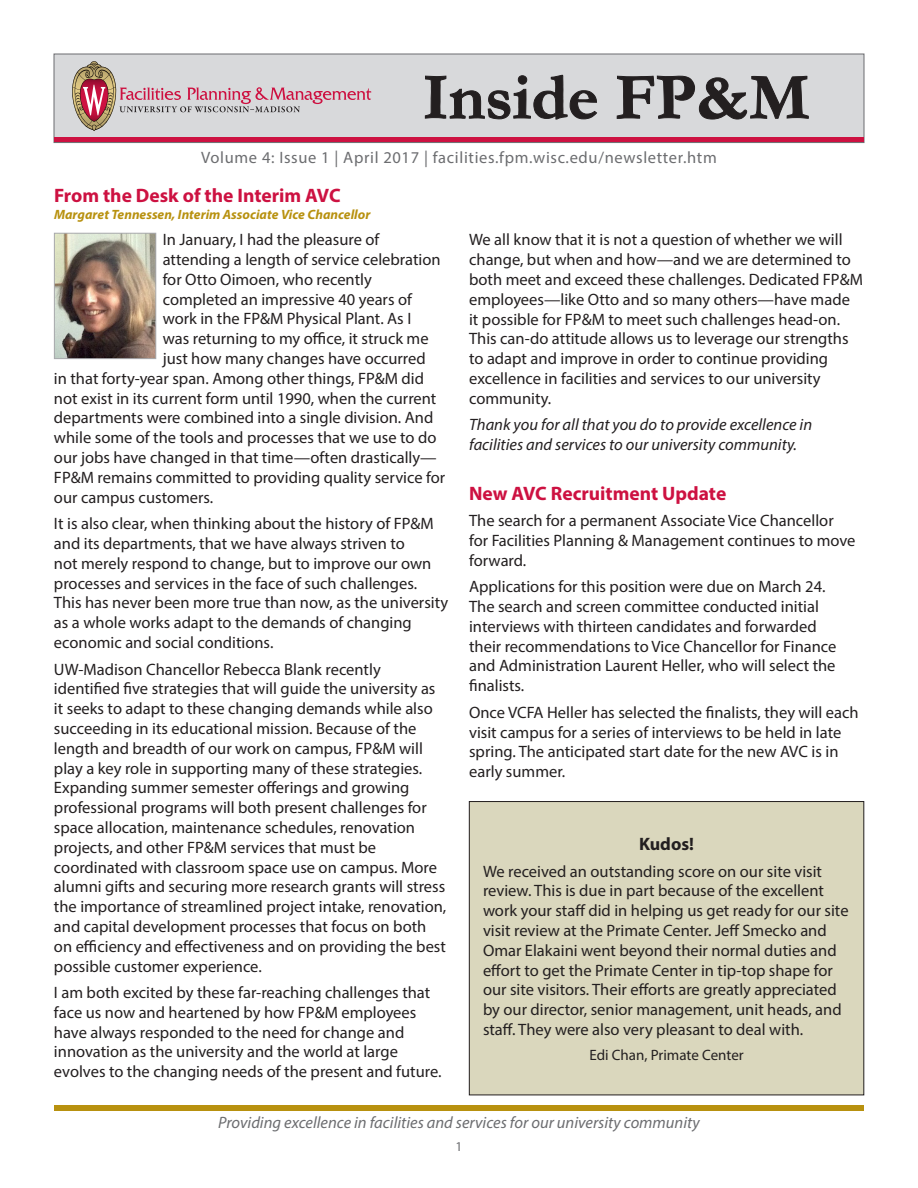
<style>
.page{position:relative;width:918px;height:1188px;background:#fff}
.page>*{position:absolute;margin:0;border:0;box-sizing:border-box;transform-origin:0 0}
.t1{font:700 66px "Garamond";color:#231f20}
.t2{font:700 19.5px "Myriad Pro";color:#cd1141}
.t3{font:700 18px "Myriad Pro";color:#231f20}
.t4{font:16.5px/19.8px "Myriad Pro";color:#231f20}
.t5{font:italic 16.5px/19.8px "Myriad Pro";color:#231f20}
.t6{font:italic 16.5px "Myriad Pro";color:#6c6d70}
.t7{font:16.5px "Myriad Pro";letter-spacing:.04em;color:#6c6d70}
.t8{font:15px "Myriad Pro";color:#231f20}
.t9{font:italic 700 13.5px "Myriad Pro";color:#b8910f}
.t10{font:13.5px "Myriad Pro";color:#6c6d70}
</style>
<div class="page">
<div style="left:54px;top:54px;width:810px;height:89px;background:#d8d9db"></div>
<svg style="left:425px;top:53px;width:173px;height:67px"></svg>
<svg style="left:616px;top:53px;width:193px;height:67px"></svg>
<div style="left:54px;top:54px;width:810px;height:89px;border:1px solid #6c6d70"></div>
<svg style="left:72px;top:61px;width:299px;height:70px"></svg>
<div style="left:54px;top:1105px;width:810px;height:5px;background:#b8910f"></div>
<div style="left:54px;top:137px;width:810px;height:5px;background:#cd1141"></div>
<div style="left:469px;top:802px;width:395px;height:293px;background:#dad7bd"></div>
<div style="left:469px;top:801px;width:395px;height:294px;border:1px solid #231f20"></div>
<img style="left:56px;top:235px;width:98px;height:122px">
<div style="left:54px;top:233px;width:102px;height:126px;border:1px solid #a8a9ad"></div>
<h1 class="t1" style="left:423px;top:53px;width:389px">Inside FP&amp;M</h1>
<p class="t7" style="left:201px;top:147px;width:517px">Volume 4: Issue 1 | April 2017 | facilities.fpm.wisc.edu/newsletter.htm</p>
<p class="t2" style="left:54px;top:183px;width:288px">From the Desk of the Interim AVC</p>
<p class="t9" style="left:54px;top:205px;width:318px">Margaret Tennessen, Interim Associate Vice Chancellor</p>
<p class="t4" style="left:163px;top:230px;width:218px">In January, I had the pleasure of</p>
<p class="t4" style="left:163px;top:249px;width:279px">attending a length of service celebration</p>
<p class="t4" style="left:163px;top:269px;width:211px">for Otto Oimoen, who recently</p>
<p class="t4" style="left:163px;top:289px;width:251px">completed an impressive 40 years of</p>
<p class="t4" style="left:163px;top:309px;width:250px">work in the FP&amp;M Physical Plant. As I</p>
<p class="t4" style="left:163px;top:329px;width:267px">was returning to my office, it struck me</p>
<p class="t4" style="left:163px;top:348px;width:265px">just how many changes have occurred</p>
<p class="t4" style="left:54px;top:368px;width:372px">in that forty-year span. Among other things, FP&amp;M did</p>
<p class="t4" style="left:54px;top:388px;width:384px">not exist in its current form until 1990, when the current</p>
<p class="t4" style="left:54px;top:408px;width:381px">departments were combined into a single division. And</p>
<p class="t4" style="left:54px;top:428px;width:384px">while some of the tools and processes that we use to do</p>
<p class="t4" style="left:54px;top:447px;width:384px">our jobs have changed in that time—often drastically—</p>
<p class="t4" style="left:54px;top:467px;width:393px">FP&amp;M remains committed to providing quality service for</p>
<p class="t4" style="left:54px;top:487px;width:161px">our campus customers.</p>
<p class="t4" style="left:54px;top:514px;width:396px">It is also clear, when thinking about the history of FP&amp;M and its departments, that we have always striven to<br>not merely respond to change, but to improve our own processes and services in the face of such challenges.<br>This has never been more true than now, as the university as a whole works adapt to the demands of changing economic and social conditions.</p>
<p class="t4" style="left:54px;top:659px;width:394px">UW-Madison Chancellor Rebecca Blank recently identified five strategies that will guide the university as it seeks to adapt to these changing demands while also succeeding in its educational mission. Because of the length and breadth of our work on campus, FP&amp;M will play a key role in supporting many of these strategies.<br>Expanding summer semester offerings and growing professional programs will both present challenges for space allocation, maintenance schedules, renovation projects, and other FP&amp;M services that must be coordinated with classroom space use on campus. More alumni gifts and securing more research grants will stress the importance of streamlined project intake, renovation, and capital development processes that focus on both on efficiency and effectiveness and on providing the best possible customer experience.</p>
<p class="t4" style="left:54px;top:982px;width:389px">I am both excited by these far-reaching challenges that face us now and heartened by how FP&amp;M employees have always responded to the need for change and innovation as the university and the world at large evolves to the changing needs of the present and future.</p>
<p class="t4" style="left:469px;top:230px;width:395px">We all know that it is not a question of whether we will change, but when and how—and we are determined to both meet and exceed these challenges. Dedicated FP&amp;M employees—like Otto and so many others—have made it possible for FP&amp;M to meet such challenges head-on.<br>This can-do attitude allows us to leverage our strengths to adapt and improve in order to continue providing excellence in facilities and services to our university community.</p>
<p class="t5" style="left:469px;top:415px;width:345px">Thank you for all that you do to provide excellence in facilities and services to our university community.</p>
<p class="t2" style="left:469px;top:480px;width:259px">New AVC Recruitment Update</p>
<p class="t4" style="left:469px;top:510px;width:388px">The search for a permanent Associate Vice Chancellor for Facilities Planning &amp; Management continues to move forward.</p>
<p class="t4" style="left:469px;top:577px;width:369px">Applications for this position were due on March 24.<br>The search and screen committee conducted initial interviews with thirteen candidates and forwarded their recommendations to Vice Chancellor for Finance and Administration Laurent Heller, who will select the finalists.</p>
<p class="t4" style="left:469px;top:702px;width:391px">Once VCFA Heller has selected the finalists, they will each visit campus for a series of interviews to be held in late spring. The anticipated start date for the new AVC is in early summer.</p>
<p class="t3" style="left:639px;top:832px;width:56px">Kudos!</p>
<p class="t4" style="left:483px;top:861px;width:367px">We received an outstanding score on our site visit review. This is due in part because of the excellent work your staff did in helping us get ready for our site visit review at the Primate Center. Jeff Smecko and Omar Elakaini went beyond their normal duties and effort to get the Primate Center in tip-top shape for our site visitors. Their efforts are greatly appreciated by our director, senior management, unit heads, and staff. They were also very pleasant to deal with.</p>
<p class="t8" style="left:589px;top:1046px;width:156px">Edi Chan, Primate Center</p>
<p class="t6" style="left:218px;top:1113px;width:483px">Providing excellence in facilities and services for our university community</p>
<p class="t10" style="left:456px;top:1138px;width:8px">1</p>
</div>
